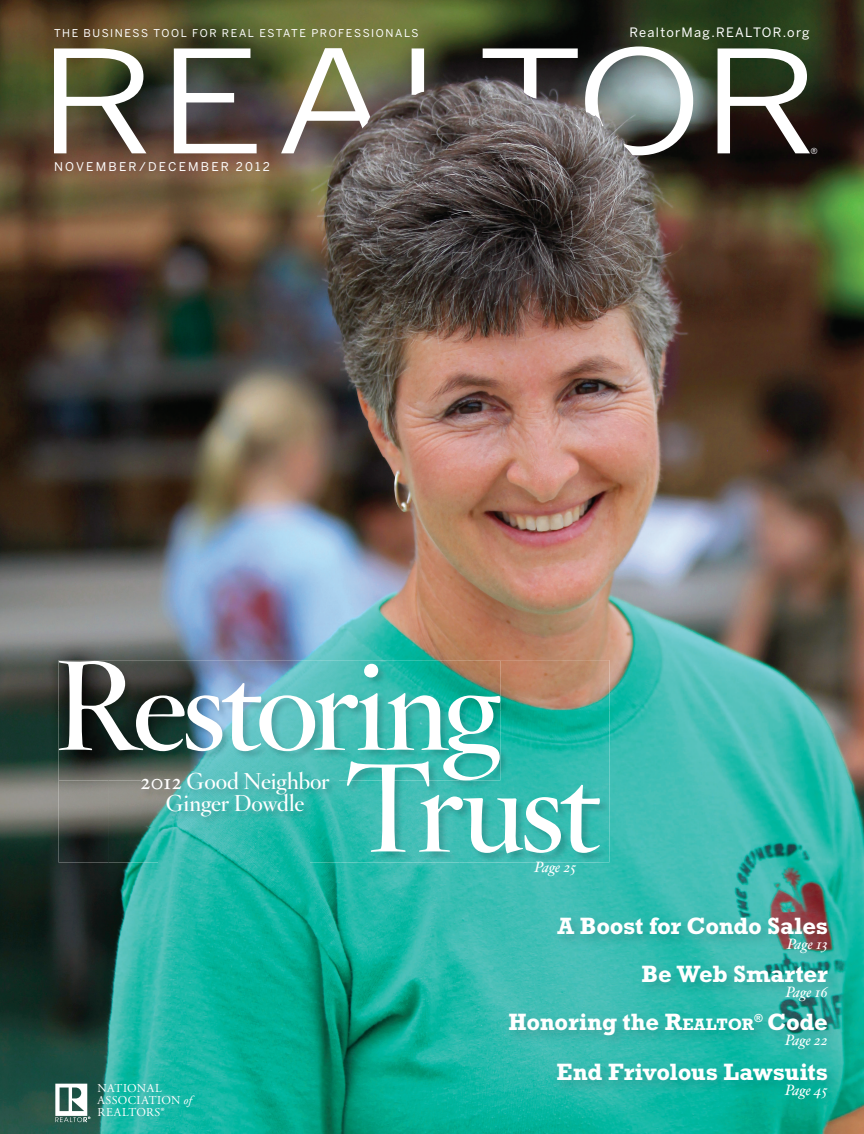
<style>
.page{position:relative;width:864px;height:1134px;background:#fff}
.page>*{position:absolute;margin:0;border:0;box-sizing:border-box;transform-origin:0 0}
.t1{font:600 124.8px/101.7px "Hoefler Titling";letter-spacing:-.04em;color:#fff}
.t2{font:700 24px "Rockwell Std";letter-spacing:-.01em;color:#fff}
.t3{font:600 22.5px/22.5px "Hoefler Titling";letter-spacing:-.005em;color:#fff;text-align:center}
.t4{font:italic 15px "Hoefler Txt";color:#fff}
.t5{font:13.5px "Benton Sans";color:#fff}
.t6{font:12.9px "Benton Sans";letter-spacing:.1em;color:#fff}
.t7{font:12px/12px "Adobe Garamond Pro";letter-spacing:.03em;color:#fff}
.t8{font:12px "Benton Sans";letter-spacing:.18em;color:#fff}
.t9{font:10.8px "Benton Sans";letter-spacing:.145em;color:#fff}
.s1{font-family:"Hoefler Txt";font-weight:400}
.s2{font-style:italic}
.s3{font-size:16.8px}
</style>
<div class="page">
<img style="left:0;top:0;width:864px;height:1134px">
<svg style="left:54px;top:48px;width:92px;height:105px"></svg>
<svg style="left:174px;top:48px;width:83px;height:105px"></svg>
<svg style="left:281px;top:48px;width:105px;height:105px"></svg>
<svg style="left:412px;top:48px;width:166px;height:30px"></svg>
<svg style="left:585px;top:46px;width:108px;height:109px"></svg>
<svg style="left:718px;top:48px;width:92px;height:105px"></svg>
<svg style="left:55px;top:1084px;width:35px;height:38px"></svg>
<img style="left:59px;top:660px;width:550px;height:50px">
<img style="left:59px;top:780px;width:49px;height:82px">
<img style="left:460px;top:710px;width:149px;height:152px">
<img style="left:108px;top:780px;width:50px;height:82px">
<img style="left:309px;top:780px;width:151px;height:82px">
<img style="left:158px;top:826px;width:151px;height:36px">
<img style="left:59px;top:661px;width:441px;height:119px">
<img style="left:141px;top:780px;width:198px;height:46px">
<img style="left:141px;top:771px;width:198px;height:9px">
<img style="left:319px;top:78px;width:342px;height:536px">
<img style="left:504px;top:913px;width:338px;height:200px">
<p class="t9" style="left:54px;top:27px;width:366px">THE BUSINESS TOOL FOR REAL ESTATE PROFESSIONALS</p>
<p class="t6" style="left:630px;top:25px;width:182px">RealtorMag.REALTOR.org</p>
<p class="t8" style="left:54px;top:160px;width:217px">NOVEMBER/DECEMBER 2012</p>
<h1 class="t1" style="left:343px;top:646px;width:260px;text-indent:-289px">Restoring<br>Trust</h1>
<p class="t3" style="left:140px;top:768px;width:191px"><span class="s1">2012</span> Good Neighbor<br>Ginger Dowdle</p>
<p class="t4" style="left:535px;top:858px;width:43px">Page 25</p>
<p class="t5" style="left:811px;top:145px;width:9px">®</p>
<p class="t7" style="left:97px;top:1083px;width:96px">NATIONAL<br>ASSOCIATION <span class="s2">of<br></span>REALTORS®</p>
<p class="t2" style="left:558px;top:912px;width:272px">A Boost for Condo Sales</p>
<p class="t4" style="left:787px;top:935px;width:42px">Page 13</p>
<p class="t2" style="left:642px;top:960px;width:188px">Be Web Smarter</p>
<p class="t4" style="left:786px;top:983px;width:44px">Page 16</p>
<p class="t2" style="left:509px;top:1008px;width:321px">Honoring the R<span class="s3">EALTOR</span><sup>®</sup> Code</p>
<p class="t4" style="left:785px;top:1031px;width:44px">Page 22</p>
<p class="t2" style="left:556px;top:1058px;width:273px">End Frivolous Lawsuits</p>
<p class="t4" style="left:785px;top:1081px;width:44px">Page 45</p>
</div>
